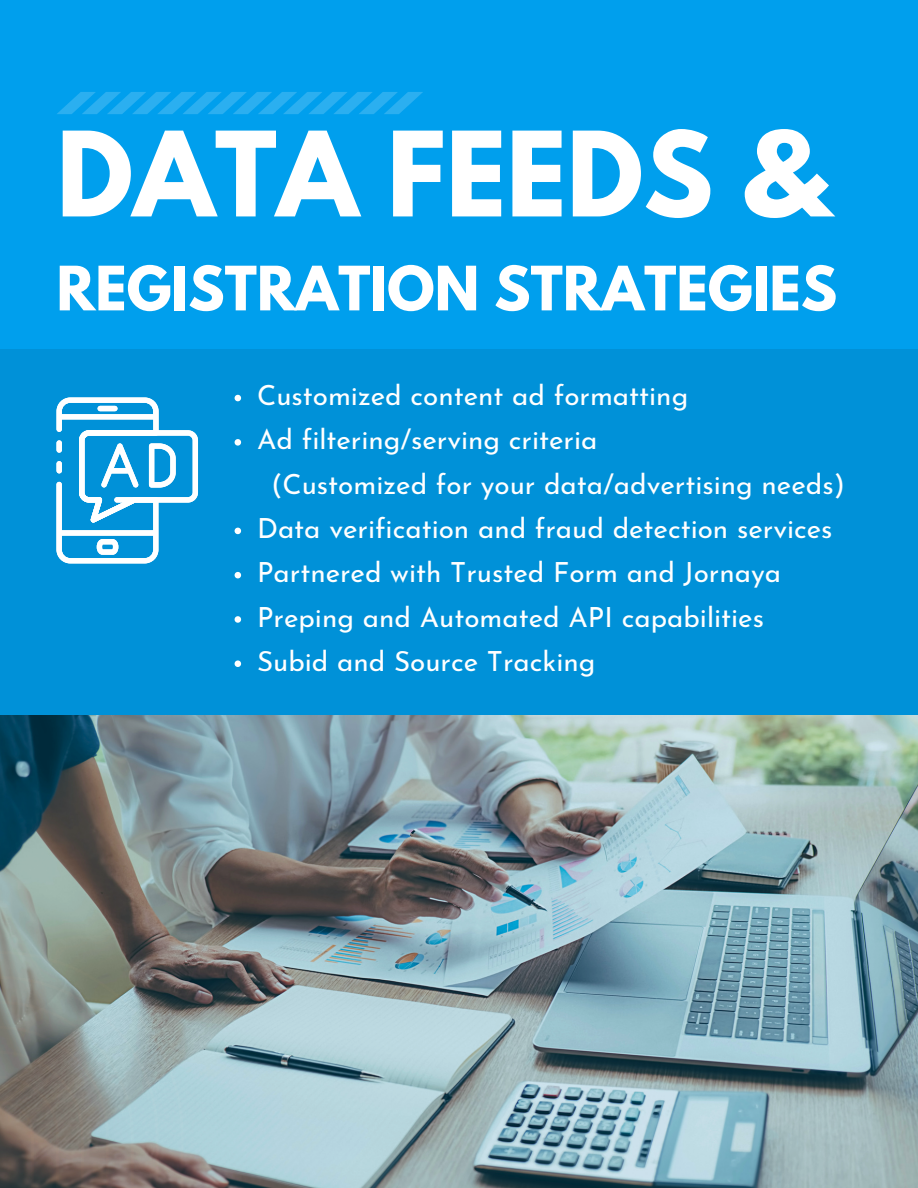
<style>
.page{position:relative;width:918px;height:1188px;background:#009fed}
.page>*{position:absolute;margin:0;border:0;box-sizing:border-box;transform-origin:0 0}
.t1{font:700 104.1px "League Spartan";color:#fff}
.t2{font:700 54.15px "League Spartan";color:#fff}
.t3{font:27.75px "Josefin Sans";color:#fff}
</style>
<div class="page">
<div style="left:0;top:350px;width:918px;height:365px;background:#0091d8"></div>
<svg style="left:56px;top:397px;width:142px;height:166px"></svg>
<svg style="left:57px;top:92px;width:366px;height:22px"></svg>
<img style="left:0;top:715px;width:918px;height:473px">
<svg style="left:235px;top:395px;width:6px;height:6px"></svg>
<svg style="left:235px;top:439px;width:6px;height:7px"></svg>
<svg style="left:235px;top:528px;width:6px;height:6px"></svg>
<svg style="left:235px;top:572px;width:6px;height:6px"></svg>
<svg style="left:235px;top:616px;width:6px;height:7px"></svg>
<svg style="left:235px;top:660px;width:6px;height:7px"></svg>
<p class="t1" style="left:56px;top:123px;width:773px">DATA FEEDS &amp;</p>
<p class="t2" style="left:56px;top:262px;width:782px">REGISTRATION STRATEGIES</p>
<p class="t3" style="left:257px;top:384px;width:433px">Customized content ad formatting</p>
<p class="t3" style="left:257px;top:429px;width:342px">Ad filtering/serving criteria</p>
<p class="t3" style="left:271px;top:473px;width:575px">(Customized for your data/advertising needs)</p>
<p class="t3" style="left:257px;top:517px;width:577px">Data verification and fraud detection services</p>
<p class="t3" style="left:257px;top:562px;width:525px">Partnered with Trusted Form and Jornaya</p>
<p class="t3" style="left:257px;top:606px;width:508px">Preping and Automated API capabilities</p>
<p class="t3" style="left:257px;top:650px;width:340px">Subid and Source Tracking</p>
</div>
